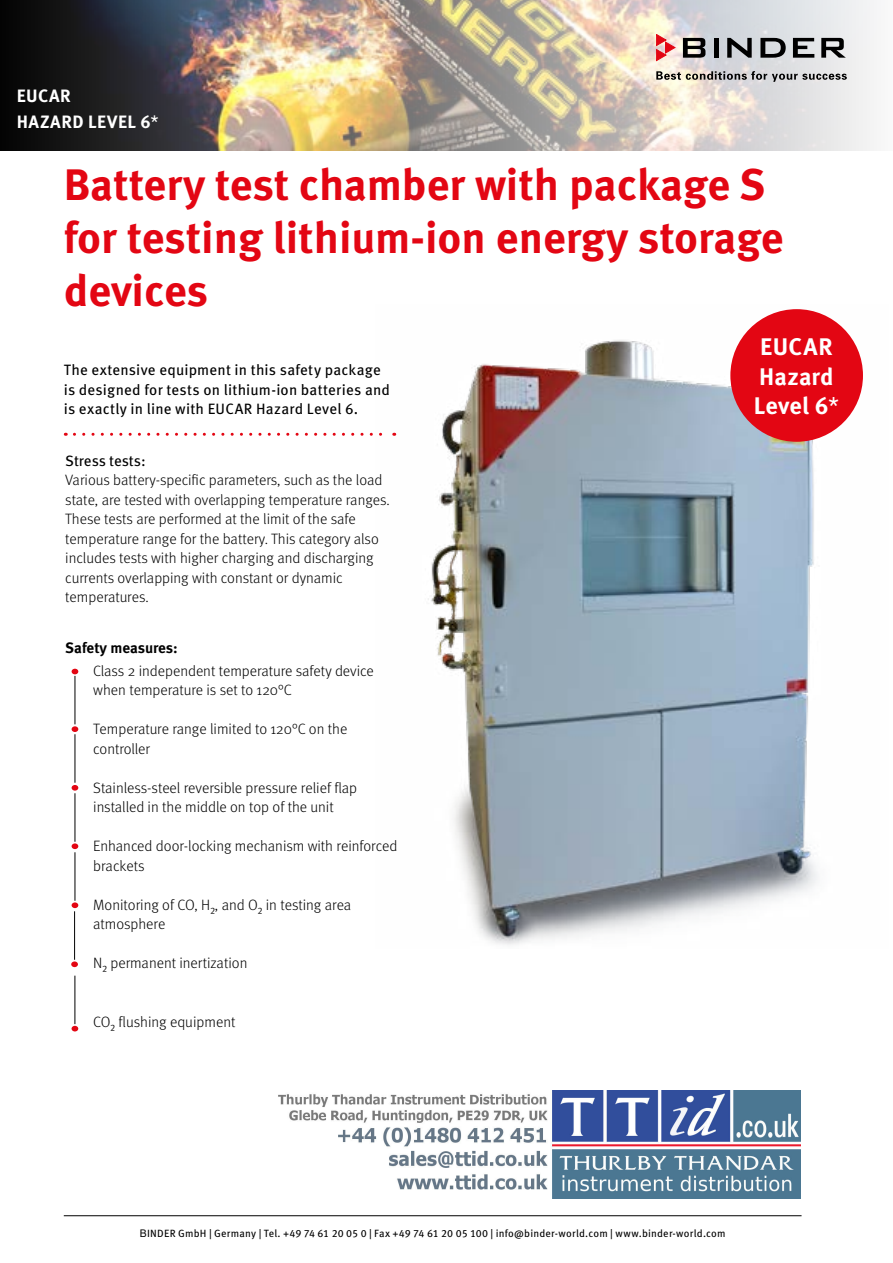
<style>
.page{position:relative;width:893px;height:1263px;background:#fff}
.page>*{position:absolute;margin:0;border:0;box-sizing:border-box;transform-origin:0 0}
.t1{font:700 44.1px/52.9px "Meta Pro";color:#e30613}
.t2{font:700 24px/29.1px "Meta Pro";letter-spacing:.01em;color:#fff}
.t3{font:700 17.85px/25.8px "Meta Pro";letter-spacing:.03em;color:#fff}
.t4{font:300 15px/19.5px "Meta Pro";color:#000}
.t5{font:15px/19.5px "Meta Pro";letter-spacing:.01em;color:#000}
.t6{font:700 15px "Meta Pro";letter-spacing:-.005em;color:#000}
.t7{font:10.5px "Meta Pro";letter-spacing:.02em;color:#000}
.s1{font-weight:400}
.s2{font-family:"Arial Unicode MS"}
</style>
<div class="page">
<img style="left:0;top:0;width:874px;height:150px">
<svg style="left:656px;top:71px;width:191px;height:11px;background:#a7a4a2"></svg>
<svg style="left:683px;top:38px;width:22px;height:20px"></svg>
<hr style="left:714px;top:38px;width:4px;height:20px;background:#000">
<svg style="left:727px;top:38px;width:25px;height:20px"></svg>
<svg style="left:760px;top:38px;width:26px;height:20px"></svg>
<svg style="left:793px;top:38px;width:21px;height:20px"></svg>
<svg style="left:821px;top:38px;width:25px;height:20px"></svg>
<svg style="left:656px;top:34px;width:19px;height:27px"></svg>
<hr style="left:64px;top:1215px;width:737px;height:1px;background:#000">
<img style="left:380px;top:309px;width:483px;height:636px">
<svg style="left:72px;top:726px;width:6px;height:6px"></svg>
<svg style="left:72px;top:785px;width:6px;height:6px"></svg>
<svg style="left:72px;top:843px;width:6px;height:6px"></svg>
<svg style="left:72px;top:902px;width:6px;height:6px"></svg>
<div style="left:71px;top:961px;width:7px;height:6px;background:#e30613;border-radius:50%"></div>
<svg style="left:72px;top:1026px;width:6px;height:5px"></svg>
<svg style="left:72px;top:669px;width:6px;height:5px"></svg>
<div style="left:730px;top:309px;width:133px;height:133px;background:#e30613;border-radius:50%"></div>
<hr style="left:75px;top:676px;width:1px;height:48px;background:#000">
<hr style="left:75px;top:734px;width:1px;height:49px;background:#000">
<hr style="left:75px;top:793px;width:1px;height:49px;background:#000">
<hr style="left:75px;top:852px;width:1px;height:49px;background:#000">
<hr style="left:74px;top:911px;width:1px;height:49px;background:#000">
<hr style="left:75px;top:976px;width:1px;height:48px;background:#000">
<svg style="left:74px;top:433px;width:321px;height:3px"></svg>
<img style="left:278px;top:1091px;width:522px;height:107px">
<p class="t3" style="left:17px;top:81px;width:143px">EUCAR<br>HAZARD LEVEL 6<span class="s1">*</span></p>
<h1 class="t1" style="left:64px;top:155px;width:721px">Battery test chamber with package S for testing lithium-ion energy storage devices</h1>
<p class="t5" style="left:64px;top:359px;width:328px">The extensive equipment in this safety package is designed for tests on lithium-ion batteries and is exactly in line with EUCAR Hazard Level 6.</p>
<p class="t5" style="left:65px;top:450px;width:82px">Stress tests:</p>
<p class="t4" style="left:65px;top:470px;width:326px">Various battery-specific parameters, such as the load state, are tested with overlapping temperature ranges.<br>These tests are performed at the limit of the safe temperature range for the battery. This category also includes tests with higher charging and discharging currents overlapping with constant or dynamic temperatures.</p>
<p class="t6" style="left:65px;top:636px;width:114px">Safety measures:</p>
<p class="t4" style="left:93px;top:660px;width:282px">Class 2 independent temperature safety device when temperature is set to 120°C</p>
<p class="t4" style="left:93px;top:719px;width:256px">Temperature range limited to 120°C on the controller</p>
<p class="t4" style="left:93px;top:777px;width:265px">Stainless-steel reversible pressure relief flap installed in the middle on top of the unit</p>
<p class="t4" style="left:93px;top:836px;width:306px">Enhanced door-locking mechanism with reinforced brackets</p>
<p class="t4" style="left:93px;top:894px;width:260px">Monitoring of CO, H₂, and O₂ in testing area atmosphere</p>
<p class="t4" style="left:93px;top:953px;width:156px">N₂ permanent inertization</p>
<p class="t4" style="left:93px;top:1011px;width:144px">CO₂ flushing equipment</p>
<h2 class="t2" style="left:754px;top:331px;width:87px">EUCAR<br>Hazard<br>Level 6<span class="s1">*</span></h2>
<p class="t7" style="left:140px;top:1225px;width:587px"><span class="s2">B</span>INDER GmbH | Germany | Tel. +49 74 61 20 05 0 | Fax +49 74 61 20 05 100 | info@binder-world.com | www.binder-world.com</p>
</div>
